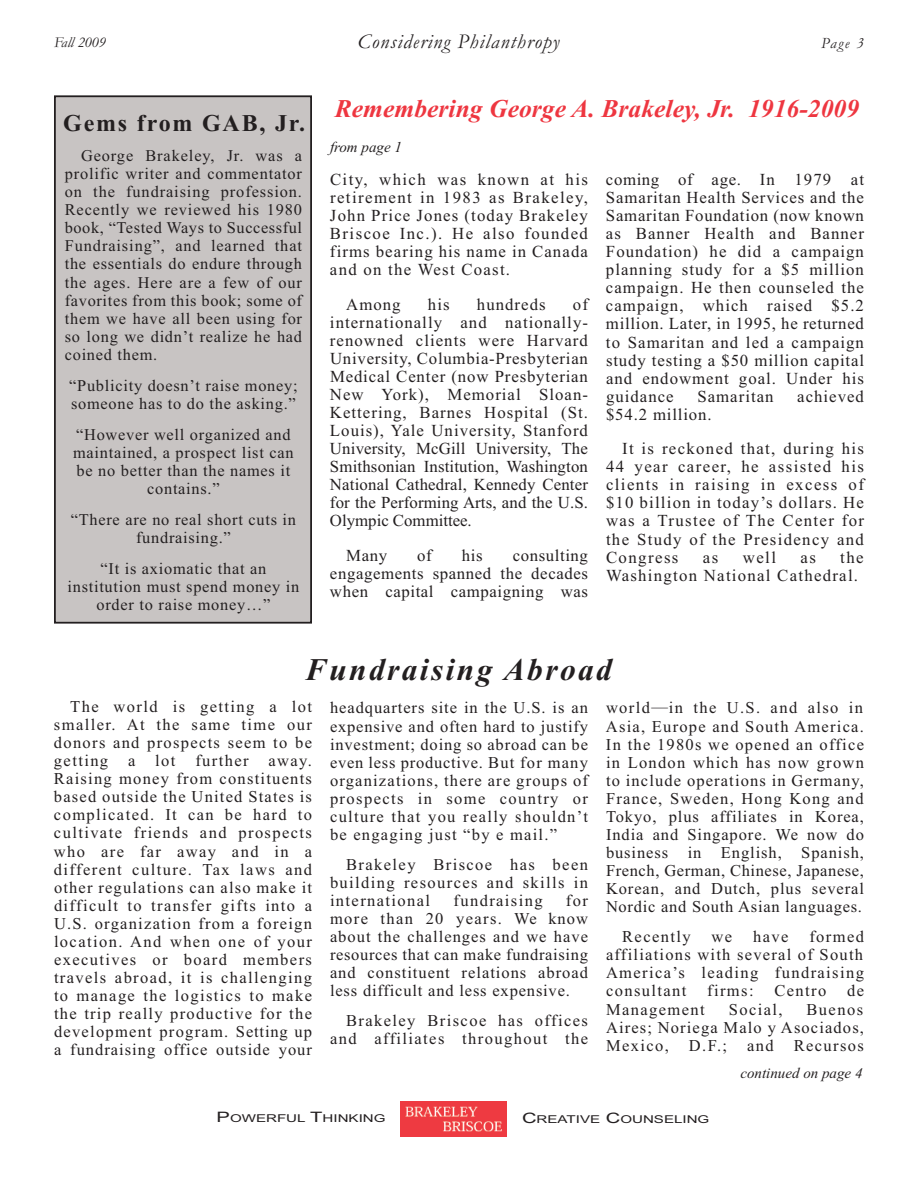
<style>
.page{position:relative;width:918px;height:1188px;background:#fff}
.page>*{position:absolute;margin:0;border:0;box-sizing:border-box;transform-origin:0 0}
.t1{font:italic 700 31.5px "Times New Roman";letter-spacing:.075em;color:#231f20}
.t2{font:italic 700 25.5px "Times New Roman";color:#ee3640}
.t3{font:700 24px "Times New Roman";letter-spacing:.075em;color:#231f20}
.t4{font:italic 21px "Garamond";letter-spacing:.05em;color:#231f20}
.t5{font:16.8px/18px "Times New Roman";letter-spacing:.06em;color:#231f20;text-align:justify}
.t6{font:16.8px/34.3px "Times New Roman";letter-spacing:.08em;color:#231f20}
.t7{font:16.5px/18.1px "Times New Roman";letter-spacing:.08em;color:#231f20;text-align:justify}
.t8{font:16.35px/18px "Times New Roman";letter-spacing:.045em;color:#231f20;text-align:center}
.t9{font:italic 15.75px "Garamond";color:#231f20}
.t10{font:italic 15px "Times New Roman";color:#231f20}
.t11{font:italic 15px "Garamond";color:#231f20}
.t12{font:10.8px "Arial";color:#231f20;scale:1.4 1}
.s1{font-size:14.4px}
</style>
<div class="page">
<div style="left:55px;top:96px;width:256px;height:527px;background:#c8c4c3"></div>
<div style="left:54px;top:95px;width:258px;height:529px;border:2px solid #231f20"></div>
<img style="left:400px;top:1101px;width:107px;height:36px">
<p class="t11" style="left:54px;top:34px;width:53px">Fall 2009</p>
<h3 class="t3" style="left:63px;top:109px;width:243px">Gems from GAB, Jr.</h3>
<p class="t8" style="left:65px;top:146px;width:239px;text-align:justify;text-indent:16px">George Brakeley, Jr. was a prolific writer and commentator on the fundraising profession.<br>Recently we reviewed his 1980 book, “Tested Ways to Successful Fundraising”, and learned that the essentials do endure through the ages. Here are a few of our favorites from this book; some of them we have all been using for so long we didn’t realize he had coined them.</p>
<p class="t8" style="left:69px;top:376px;width:230px;text-align:left">“Publicity doesn’t raise money; someone has to do the asking.”</p>
<p class="t8" style="left:73px;top:425px;width:222px">“However well organized and maintained, a prospect list can be no better than the names it contains.”</p>
<p class="t8" style="left:71px;top:511px;width:227px">“There are no real short cuts in fundraising.”</p>
<p class="t8" style="left:67px;top:560px;width:233px">“It is axiomatic that an institution must spend money in order to raise money…”</p>
<p class="t4" style="left:358px;top:29px;width:204px">Considering Philanthropy</p>
<p class="t9" style="left:821px;top:33px;width:44px">Page 3</p>
<h2 class="t2" style="left:335px;top:94px;width:526px">Remembering George A. Brakeley, Jr. 1916-2009</h2>
<p class="t10" style="left:330px;top:138px;width:73px">from page 1</p>
<p class="t5" style="left:330px;top:170px;width:260px">City, which was known at his retirement in 1983 as Brakeley, John Price Jones (today Brakeley Briscoe Inc.). He also founded firms bearing his name in Canada and on the West Coast.</p>
<p class="t5" style="left:346px;top:295px;width:56px">Among</p>
<p class="t5" style="left:428px;top:295px;width:23px">his</p>
<p class="t5" style="left:477px;top:295px;width:70px">hundreds</p>
<p class="t5" style="left:606px;top:170px;width:260px">coming of age. In 1979 at Samaritan Health Services and the Samaritan Foundation (now known as Banner Health and Banner Foundation) he did a campaign planning study for a $5 million campaign. He then counseled the campaign, which raised $5.2 million. Later, in 1995, he returned to Samaritan and led a campaign study testing a $50 million capital and endowment goal. Under his guidance</p>
<p class="t5" style="left:330px;top:295px;width:260px;text-indent:243px">of internationally and nationally&shy;renowned clients were Harvard University, Columbia-Presbyterian Medical Center (now Presbyterian New York), Memorial Sloan-Kettering, Barnes Hospital (St.<br>Louis), Yale University, Stanford University, McGill University, The Smithsonian Institution, Washington National Cathedral, Kennedy Center for the Performing Arts, and the U.S.<br>Olympic Committee.</p>
<p class="t5" style="left:346px;top:546px;width:42px">Many</p>
<p class="t5" style="left:417px;top:546px;width:16px">of</p>
<p class="t5" style="left:462px;top:546px;width:22px">his</p>
<p class="t5" style="left:697px;top:387px;width:78px">Samaritan</p>
<p class="t5" style="left:797px;top:387px;width:68px">achieved</p>
<p class="t6" style="left:622px;top:397px;width:243px;text-indent:-16px">$54.2 million.<br>It is reckoned that, during his</p>
<p class="t5" style="left:606px;top:457px;width:260px">44 year career, he assisted his clients in raising in excess of $10 billion in today’s dollars. He was a Trustee of The Center for the Study of the Presidency and Congress</p>
<p class="t5" style="left:330px;top:546px;width:260px;text-indent:183px">consulting engagements spanned the decades when capital campaigning was</p>
<p class="t5" style="left:606px;top:548px;width:259px;text-indent:234px">the<br>Washington National Cathedral.</p>
<p class="t5" style="left:703px;top:548px;width:17px">as</p>
<p class="t5" style="left:743px;top:548px;width:35px">well</p>
<p class="t5" style="left:800px;top:548px;width:17px">as</p>
<h1 class="t1" style="left:306px;top:650px;width:307px">Fundraising Abroad</h1>
<p class="t7" style="left:54px;top:697px;width:260px;text-indent:16px">The world is getting a lot smaller. At the same time our donors and prospects seem to be getting a lot further away.<br>Raising money from constituents based outside the United States is complicated. It can be hard to cultivate friends and prospects who are far away and in a different culture. Tax laws and other regulations can also make it difficult to transfer gifts into a U.S. organization from a foreign location. And when one of your executives or board members travels abroad, it is challenging to manage the logistics to make the trip really productive for the development program. Setting up a fundraising office outside your</p>
<p class="t7" style="left:330px;top:699px;width:260px">headquarters site in the U.S. is an expensive and often hard to justify investment; doing so abroad can be even less productive. But for many organizations, there are groups of prospects in some country or culture that you really shouldn’t be engaging just “by e mail.”</p>
<p class="t7" style="left:330px;top:855px;width:260px;text-indent:16px">Brakeley Briscoe has been building resources and skills in international</p>
<p class="t7" style="left:454px;top:891px;width:91px">fundraising</p>
<p class="t7" style="left:330px;top:891px;width:260px;text-indent:236px">for more than 20 years. We know about the challenges and we have resources that can make fundraising and constituent relations abroad less difficult and less expensive.</p>
<p class="t7" style="left:330px;top:1012px;width:260px;text-align:right">Brakeley Briscoe has offices and affiliates throughout the</p>
<p class="t7" style="left:606px;top:699px;width:260px">world—in the U.S. and also in Asia, Europe and South America.<br>In the 1980s we opened an office in London which has now grown to include operations in Germany, France, Sweden, Hong Kong and Tokyo, plus affiliates in Korea, India and Singapore. We now do business in English, Spanish, French, German, Chinese, Japanese, Korean, and Dutch, plus several Nordic and South Asian languages.</p>
<p class="t7" style="left:622px;top:927px;width:70px">Recently</p>
<p class="t7" style="left:712px;top:927px;width:22px">we</p>
<p class="t7" style="left:753px;top:927px;width:37px">have</p>
<p class="t7" style="left:606px;top:928px;width:260px;text-indent:203px">formed affiliations with several of South America’s leading fundraising consultant</p>
<p class="t7" style="left:707px;top:982px;width:48px">firms:</p>
<p class="t7" style="left:774px;top:982px;width:53px">Centro</p>
<p class="t7" style="left:847px;top:982px;width:18px">de</p>
<p class="t7" style="left:606px;top:1000px;width:100px">Management</p>
<p class="t7" style="left:729px;top:1000px;width:55px">Social,</p>
<p class="t7" style="left:606px;top:1000px;width:260px;text-indent:201px">Buenos Aires; Noriega Malo y Asociados, Mexico, D.F.; and Recursos</p>
<p class="t10" style="left:740px;top:1064px;width:124px">continued on page 4</p>
<p class="t12" style="left:217px;top:1112px;width:122px"><span class="s1">P</span>OWERFUL <span class="s1">T</span>HINKING</p>
<p class="t12" style="left:522px;top:1113px;width:135px"><span class="s1">C</span>REATIVE <span class="s1">C</span>OUNSELING</p>
</div>
